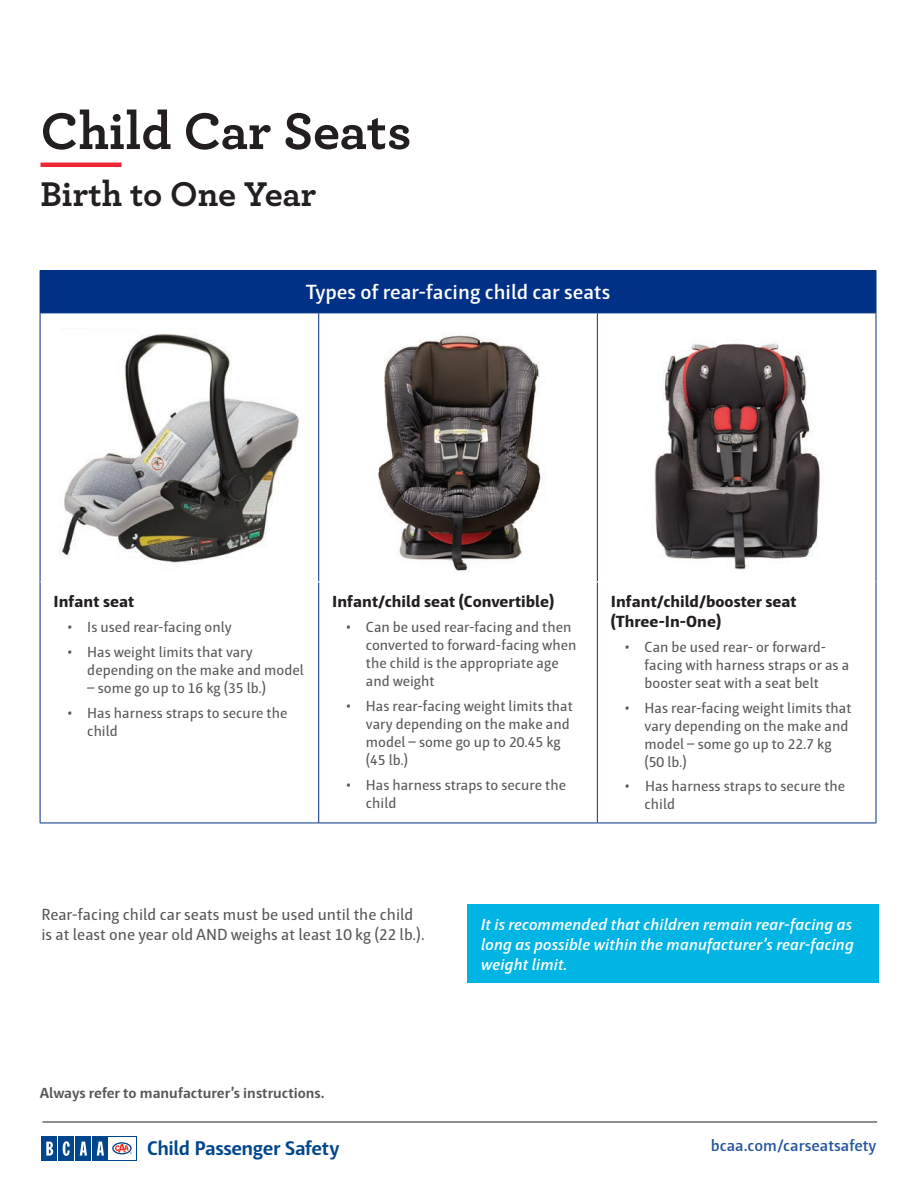
<style>
.page{position:relative;width:918px;height:1188px;background:#fff}
.page>*{position:absolute;margin:0;border:0;box-sizing:border-box;transform-origin:0 0}
.Unit_Headline{font:700 54px "Archer";color:#231f20}
.Headline{font:700 36px "Archer";color:#231f20}
.table_title{font:600 21px "Haptic";color:#fff}
.t1{font:700 20.25px "Haptic";letter-spacing:-.025em;color:#01468c}
.t2{font:italic 600 16.5px/19.8px "Haptic";color:#fff;text-align:justify}
.Body_Copy{font:16.5px/19.5px "Haptic";color:#57585a}
.HeaderBold11{font:800 16.5px/19.8px "Haptic";color:#231f20}
.sub_sub_head{font:600 16.5px "Haptic";color:#25559f}
.BodyIndent{font:15px/18px "Haptic";color:#57585a}
.body_no_indent{font:700 15px "Haptic";color:#57585a}
</style>
<div class="page">
<hr style="left:40px;top:163px;width:82px;height:4px;background:#ed2736">
<hr style="left:42px;top:1122px;width:835px;height:1px;background:#231f20">
<div style="left:42px;top:1136px;width:15px;height:25px;background:#01468c"></div>
<svg style="left:46px;top:1142px;width:7px;height:14px"></svg>
<div style="left:58px;top:1136px;width:16px;height:25px;background:#01468c"></div>
<svg style="left:63px;top:1141px;width:7px;height:15px"></svg>
<div style="left:75px;top:1136px;width:16px;height:25px;background:#01468c"></div>
<svg style="left:80px;top:1142px;width:7px;height:14px"></svg>
<div style="left:92px;top:1136px;width:45px;height:25px;background:#01468c"></div>
<svg style="left:97px;top:1137px;width:39px;height:23px"></svg>
<div style="left:40px;top:271px;width:836px;height:42px;background:#003186"></div>
<svg style="left:41px;top:314px;width:835px;height:509px"></svg>
<hr style="left:40px;top:270px;width:279px;height:1px;background:#003186">
<hr style="left:319px;top:270px;width:278px;height:1px;background:#003186">
<hr style="left:597px;top:270px;width:279px;height:1px;background:#003186">
<hr style="left:876px;top:271px;width:1px;height:42px;background:#003186">
<hr style="left:40px;top:313px;width:279px;height:1px;background:#003186">
<hr style="left:40px;top:313px;width:1px;height:269px;background:#003186">
<hr style="left:319px;top:313px;width:278px;height:1px;background:#003186">
<hr style="left:318px;top:313px;width:1px;height:268px;background:#003186">
<hr style="left:597px;top:313px;width:279px;height:1px;background:#003186">
<hr style="left:597px;top:313px;width:1px;height:268px;background:#003186">
<hr style="left:876px;top:313px;width:1px;height:269px;background:#003186">
<hr style="left:40px;top:582px;width:1px;height:241px;background:#003186">
<hr style="left:318px;top:582px;width:1px;height:241px;background:#003186">
<hr style="left:597px;top:582px;width:1px;height:241px;background:#003186">
<hr style="left:876px;top:582px;width:1px;height:241px;background:#003186">
<hr style="left:40px;top:823px;width:279px;height:1px;background:#003186">
<hr style="left:319px;top:823px;width:278px;height:1px;background:#003186">
<hr style="left:597px;top:823px;width:279px;height:1px;background:#003186">
<hr style="left:40px;top:581px;width:279px;height:1px;background:#fff">
<hr style="left:319px;top:581px;width:278px;height:1px;background:#fff">
<hr style="left:597px;top:581px;width:279px;height:1px;background:#fff">
<img style="left:60px;top:329px;width:243px;height:244px">
<img style="left:634px;top:329px;width:201px;height:244px">
<img style="left:361px;top:329px;width:194px;height:244px">
<div style="left:468px;top:904px;width:411px;height:79px;background:#00b4e3"></div>
<p class="Unit_Headline" style="left:40px;top:88px;width:373px">Child Car Seats</p>
<p class="Headline" style="left:40px;top:165px;width:277px">Birth to One Year</p>
<p class="table_title" style="left:306px;top:280px;width:306px">Types of rear-facing child car seats</p>
<p class="HeaderBold11" style="left:54px;top:592px;width:82px">Infant seat</p>
<p class="BodyIndent" style="left:67px;top:618px;width:166px">• Is used rear-facing only</p>
<p class="BodyIndent" style="left:87px;top:643px;width:218px;text-indent:-20px">• Has weight limits that vary depending on the make and model</p>
<p class="BodyIndent" style="left:87px;top:679px;width:180px">– some go up to 16 kg (35 lb.)</p>
<p class="BodyIndent" style="left:87px;top:704px;width:202px;text-indent:-20px">• Has harness straps to secure the child</p>
<p class="HeaderBold11" style="left:332px;top:592px;width:223px">Infant/child seat (Convertible)</p>
<p class="BodyIndent" style="left:366px;top:618px;width:212px;text-indent:-20px">• Can be used rear-facing and then converted to forward-facing when the child is the appropriate age and weight</p>
<p class="BodyIndent" style="left:366px;top:697px;width:208px;text-indent:-20px">• Has rear-facing weight limits that vary depending on the make and model – some go up to 20.45 kg (45 lb.)</p>
<p class="BodyIndent" style="left:366px;top:776px;width:202px;text-indent:-20px">• Has harness straps to secure the child</p>
<p class="HeaderBold11" style="left:611px;top:592px;width:187px">Infant/child/booster seat (Three-In-One)</p>
<p class="BodyIndent" style="left:645px;top:638px;width:206px;text-indent:-20px">• Can be used rear- or forward&shy;facing with harness straps or as a booster seat with a seat belt</p>
<p class="BodyIndent" style="left:645px;top:699px;width:208px;text-indent:-20px">• Has rear-facing weight limits that vary depending on the make and model – some go up to 22.7 kg (50 lb.)</p>
<p class="BodyIndent" style="left:645px;top:777px;width:202px;text-indent:-20px">• Has harness straps to secure the child</p>
<p class="Body_Copy" style="left:41px;top:905px;width:385px">Rear-facing child car seats must be used until the child is at least one year old AND weighs at least 10 kg (22 lb.).</p>
<p class="t2" style="left:481px;top:914px;width:374px">It is recommended that children remain rear-facing as long as possible within the manufacturer’s rear-facing weight limit.</p>
<p class="body_no_indent" style="left:40px;top:1084px;width:286px">Always refer to manufacturer’s instructions.</p>
<p class="t1" style="left:147px;top:1136px;width:194px">Child Passenger Safety</p>
<p class="sub_sub_head" style="left:711px;top:1135px;width:167px">bcaa.com/carseatsafety</p>
</div>
